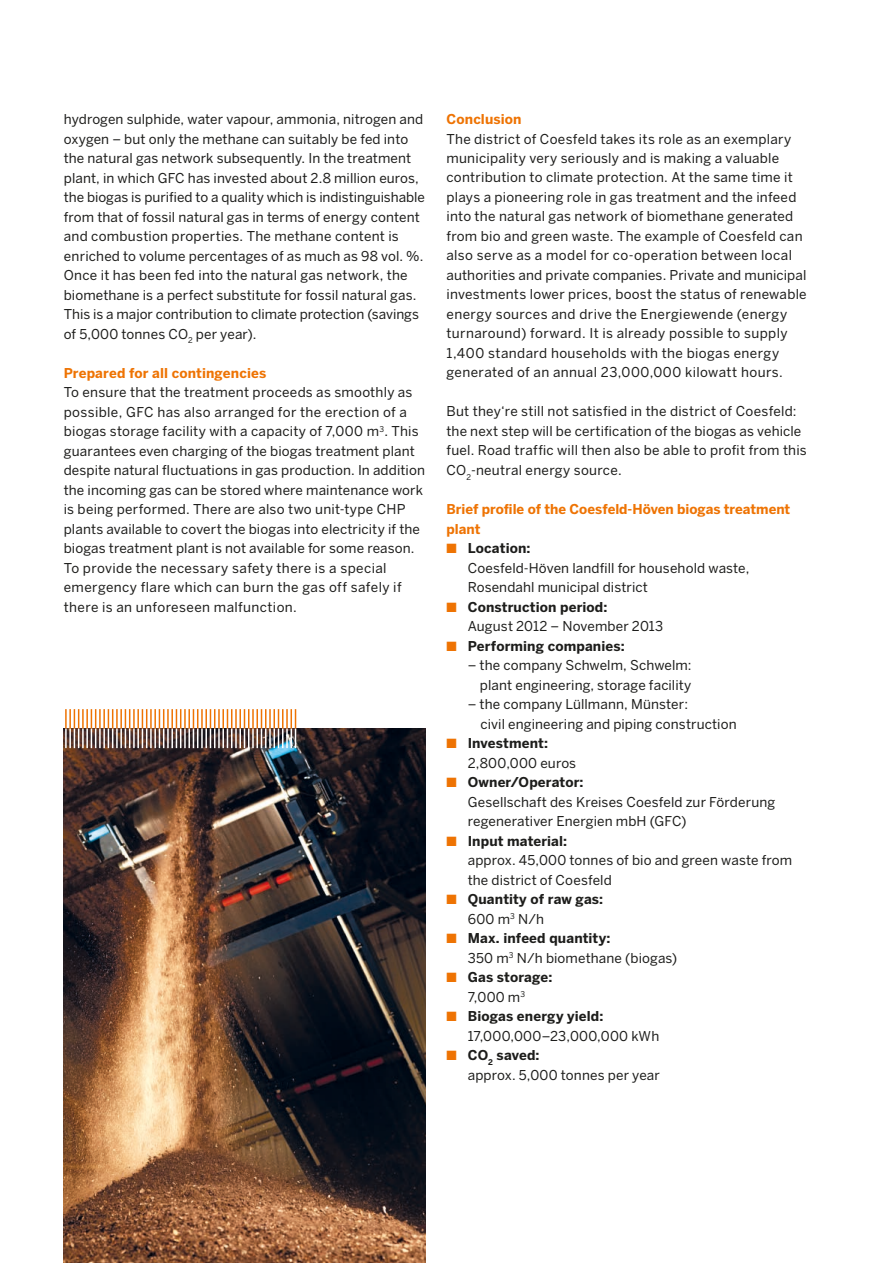
<style>
.page{position:relative;width:893px;height:1263px;background:#fff}
.page>*{position:absolute;margin:0;border:0;box-sizing:border-box;transform-origin:0 0}
.t1{font:13.5px/19.5px "Benton Sans";letter-spacing:.01em;color:#1d1d1b}
.t2{font:700 13.5px/19.5px "Benton Sans";color:#ee7303}
.t3{font:700 13.5px/19.5px "Benton Sans";letter-spacing:.01em;color:#1d1d1b}
.s1{color:#ee7303}
.s2{font-weight:700}
.s3{font-weight:400}
</style>
<div class="page">
<img style="left:64px;top:729px;width:361px;height:534px">
<svg style="left:65px;top:709px;width:231px;height:39px"></svg>
<p class="t1" style="left:64px;top:109px;width:363px">hydrogen sulphide, water vapour, ammonia, nitrogen and oxygen – but only the methane can suitably be fed into the natural gas network subsequently. In the treatment plant, in which GFC has invested about 2.8 million euros, the biogas is purified to a quality which is indistinguishable from that of fossil natural gas in terms of energy content and combustion properties. The methane content is enriched to volume percentages of as much as 98 vol. %.<br>Once it has been fed into the natural gas network, the biomethane is a perfect substitute for fossil natural gas.<br>This is a major contribution to climate protection (savings of 5,000 tonnes CO<sub>2</sub> per year).</p>
<p class="t2" style="left:64px;top:363px;width:204px">Prepared for all contingencies</p>
<p class="t1" style="left:64px;top:382px;width:363px">To ensure that the treatment proceeds as smoothly as possible, GFC has also arranged for the erection of a biogas storage facility with a capacity of 7,000 m<sup>3</sup>. This guarantees even charging of the biogas treatment plant despite natural fluctuations in gas production. In addition the incoming gas can be stored where maintenance work is being performed. There are also two unit-type CHP plants available to covert the biogas into electricity if the biogas treatment plant is not available for some reason.<br>To provide the necessary safety there is a special emergency flare which can burn the gas off safely if there is an unforeseen malfunction.</p>
<p class="t2" style="left:446px;top:109px;width:77px">Conclusion</p>
<p class="t1" style="left:446px;top:129px;width:362px">The district of Coesfeld takes its role as an exemplary municipality very seriously and is making a valuable contribution to climate protection. At the same time it plays a pioneering role in gas treatment and the infeed into the natural gas network of biomethane generated from bio and green waste. The example of Coesfeld can also serve as a model for co-operation between local authorities and private companies. Private and municipal investments lower prices, boost the status of renewable energy sources and drive the Energiewende (energy turnaround) forward. It is already possible to supply 1,400 standard households with the biogas energy generated of an annual 23,000,000 kilowatt hours.</p>
<p class="t1" style="left:446px;top:402px;width:362px">But they‘re still not satisfied in the district of Coesfeld: the next step will be certification of the biogas as vehicle fuel. Road traffic will then also be able to profit from this CO<sub>2</sub>-neutral energy source.</p>
<p class="t2" style="left:446px;top:499px;width:345px">Brief profile of the Coesfeld-Höven biogas treatment plant</p>
<p class="t1" style="left:468px;top:538px;width:283px;text-indent:-21px"><span class="s1">■</span> <span class="s2">Location:<br></span>Coesfeld-Höven landfill for household waste,<br>Rosendahl municipal district</p>
<p class="t1" style="left:468px;top:597px;width:197px;text-indent:-21px"><span class="s1">■</span> <span class="s2">Construction period:<br></span>August 2012 – November 2013</p>
<p class="t3" style="left:446px;top:636px;width:180px"><span class="s1">■</span> Performing companies:</p>
<p class="t1" style="left:468px;top:655px;width:225px;text-align:right">– the company Schwelm, Schwelm: plant engineering, storage facility</p>
<p class="t1" style="left:480px;top:694px;width:258px;text-indent:-13px">– the company Lüllmann, Münster:<br>civil engineering and piping construction</p>
<p class="t1" style="left:468px;top:733px;width:110px;text-indent:-21px"><span class="s1">■</span> <span class="s2">Investment:<br></span>2,800,000 euros</p>
<p class="t1" style="left:468px;top:772px;width:309px;text-indent:-21px"><span class="s1">■</span> <span class="s2">Owner/Operator:<br></span>Gesellschaft des Kreises Coesfeld zur Förderung regenerativer Energien mbH (GFC)</p>
<p class="t1" style="left:468px;top:831px;width:326px;text-indent:-21px"><span class="s1">■</span> <span class="s2">Input material:<br></span>approx. 45,000 tonnes of bio and green waste from the district of Coesfeld</p>
<p class="t3" style="left:468px;top:889px;width:137px;text-indent:-21px"><span class="s1">■</span> Quantity of raw gas:<br><span class="s3">600 m</span><sup>3</sup> <span class="s3">N/h</span></p>
<p class="t1" style="left:468px;top:928px;width:211px;text-indent:-21px"><span class="s1">■</span> <span class="s2">Max. infeed quantity:<br></span>350 m<sup>3</sup> N/h biomethane (biogas)</p>
<p class="t3" style="left:446px;top:967px;width:107px;text-align:center"><span class="s1">■</span> Gas storage:<br><span class="s3">7,000 m</span><sup>3</sup></p>
<p class="t1" style="left:468px;top:1006px;width:193px;text-indent:-21px"><span class="s1">■</span> <span class="s2">Biogas energy yield:<br></span>17,000,000–23,000,000 kWh</p>
<p class="t1" style="left:468px;top:1045px;width:194px;text-indent:-21px"><span class="s1">■</span> <span class="s2">CO</span><sub>2</sub> <span class="s2">saved:<br></span>approx. 5,000 tonnes per year</p>
</div>
